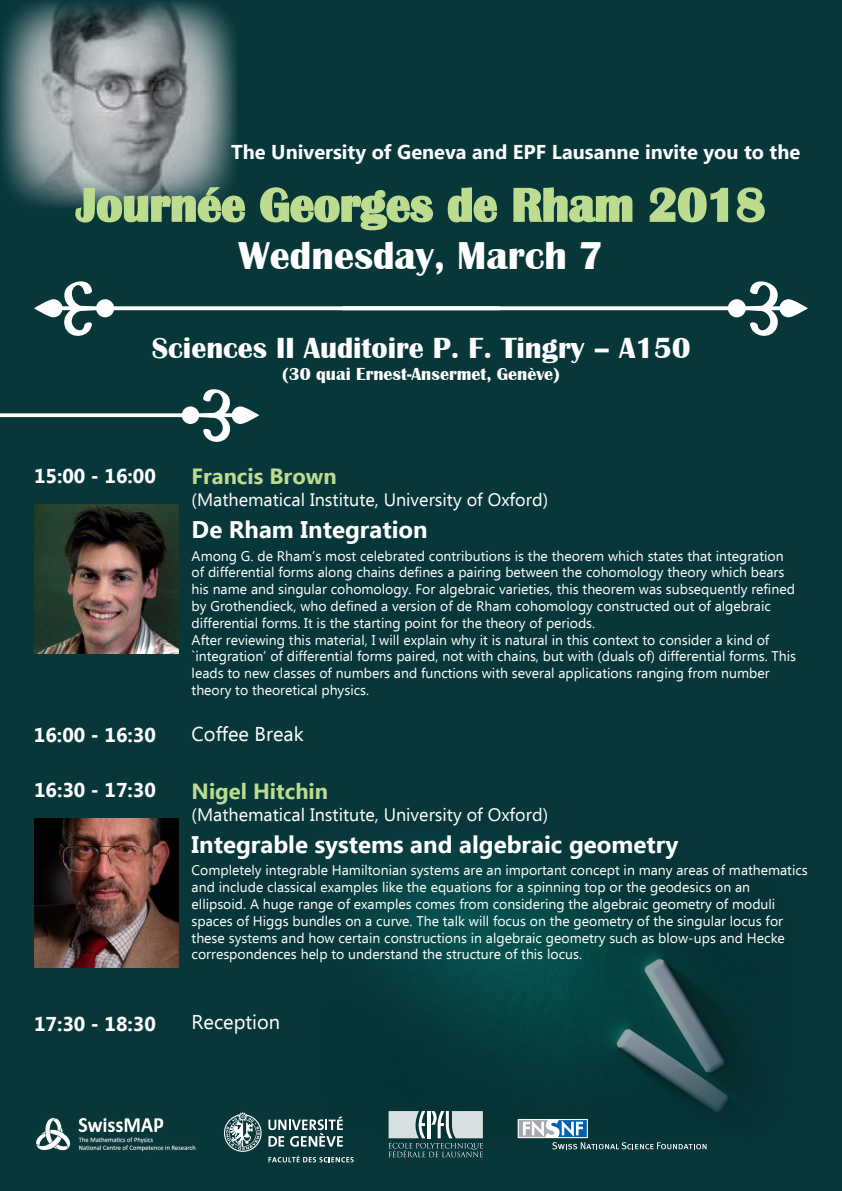
<style>
.page{position:relative;width:842px;height:1191px;background:#08373a}
.page>*{position:absolute;margin:0;border:0;box-sizing:border-box;transform-origin:0 0}
.t1{font:700 48px "Britannic";color:#bddc90}
.t2{font:700 40px "Britannic";color:#fff}
.t3{font:700 30px "Britannic";color:#fff}
.t4{font:700 24px "Ebrima";color:#fff}
.t5{font:700 22px "Ebrima";color:#bddc90}
.t6{font:700 20px "Ebrima";color:#fff}
.t7{font:20px "Ebrima";color:#fff}
.t8{font:18px "Ebrima";color:#fff}
.t9{font:700 18px "Britannic";color:#fff}
.t10{font:14px/16.8px "Ebrima";color:#fff}
</style>
<div class="page">
<img style="left:296px;top:857px;width:450px;height:293px">
<img style="left:1px;top:1px;width:236px;height:206px">
<svg style="left:74px;top:185px;width:172px;height:38px"></svg>
<svg style="left:260px;top:187px;width:173px;height:44px"></svg>
<svg style="left:447px;top:187px;width:50px;height:36px"></svg>
<svg style="left:513px;top:187px;width:120px;height:36px"></svg>
<svg style="left:649px;top:187px;width:80px;height:36px"></svg>
<svg style="left:736px;top:187px;width:29px;height:36px"></svg>
<svg style="left:34px;top:281px;width:774px;height:55px"></svg>
<svg style="left:0;top:389px;width:259px;height:53px"></svg>
<img style="left:34px;top:504px;width:145px;height:149px">
<svg style="left:518px;top:1119px;width:70px;height:19px"></svg>
<svg style="left:519px;top:1120px;width:187px;height:29px"></svg>
<img style="left:36px;top:1117px;width:160px;height:35px">
<svg style="left:268px;top:1116px;width:75px;height:30px"></svg>
<svg style="left:224px;top:1111px;width:38px;height:40px"></svg>
<svg style="left:268px;top:1155px;width:86px;height:7px"></svg>
<svg style="left:388px;top:1111px;width:95px;height:46px"></svg>
<img style="left:34px;top:818px;width:144px;height:149px">
<h3 class="t6" style="left:231px;top:137px;width:570px">The University of Geneva and EPF Lausanne invite you to the</h3>
<h1 class="t1" style="left:77px;top:178px;width:690px">Journée Georges de Rham 2018</h1>
<h2 class="t2" style="left:239px;top:233px;width:366px">Wednesday, March 7</h2>
<h3 class="t3" style="left:152px;top:331px;width:540px">Sciences II Auditoire P. F. Tingry – A150</h3>
<p class="t9" style="left:282px;top:364px;width:279px">(30 quai Ernest-Ansermet, Genève)</p>
<h3 class="t6" style="left:34px;top:461px;width:123px">15:00 - 16:00</h3>
<h3 class="t5" style="left:192px;top:460px;width:147px">Francis Brown</h3>
<p class="t8" style="left:192px;top:486px;width:358px">(Mathematical Institute, University of Oxford)</p>
<h3 class="t4" style="left:192px;top:512px;width:238px">De Rham Integration</h3>
<p class="t10" style="left:192px;top:548px;width:606px">Among G. de Rham’s most celebrated contributions is the theorem which states that integration of differential forms along chains defines a pairing between the cohomology theory which bears his name and singular cohomology. For algebraic varieties, this theorem was subsequently refined by Grothendieck, who defined a version of de Rham cohomology constructed out of algebraic differential forms. It is the starting point for the theory of periods.<br>After reviewing this material, I will explain why it is natural in this context to consider a kind of `integration’ of differential forms paired, not with chains, but with (duals of) differential forms. This leads to new classes of numbers and functions with several applications ranging from number theory to theoretical physics.</p>
<h3 class="t6" style="left:34px;top:719px;width:123px">16:00 - 16:30</h3>
<h3 class="t7" style="left:192px;top:720px;width:114px">Coffee Break</h3>
<h3 class="t6" style="left:34px;top:775px;width:123px">16:30 - 17:30</h3>
<h3 class="t5" style="left:192px;top:774px;width:138px">Nigel Hitchin</h3>
<p class="t8" style="left:192px;top:801px;width:358px">(Mathematical Institute, University of Oxford)</p>
<h3 class="t4" style="left:192px;top:826px;width:488px">Integrable systems and algebraic geometry</h3>
<p class="t10" style="left:192px;top:863px;width:618px">Completely integrable Hamiltonian systems are an important concept in many areas of mathematics and include classical examples like the equations for a spinning top or the geodesics on an ellipsoid. A huge range of examples comes from considering the algebraic geometry of moduli spaces of Higgs bundles on a curve. The talk will focus on the geometry of the singular locus for these systems and how certain constructions in algebraic geometry such as blow-ups and Hecke correspondences help to understand the structure of this locus.</p>
<h3 class="t6" style="left:34px;top:1009px;width:123px">17:30 - 18:30</h3>
<h3 class="t7" style="left:192px;top:1008px;width:90px">Reception</h3>
</div>
